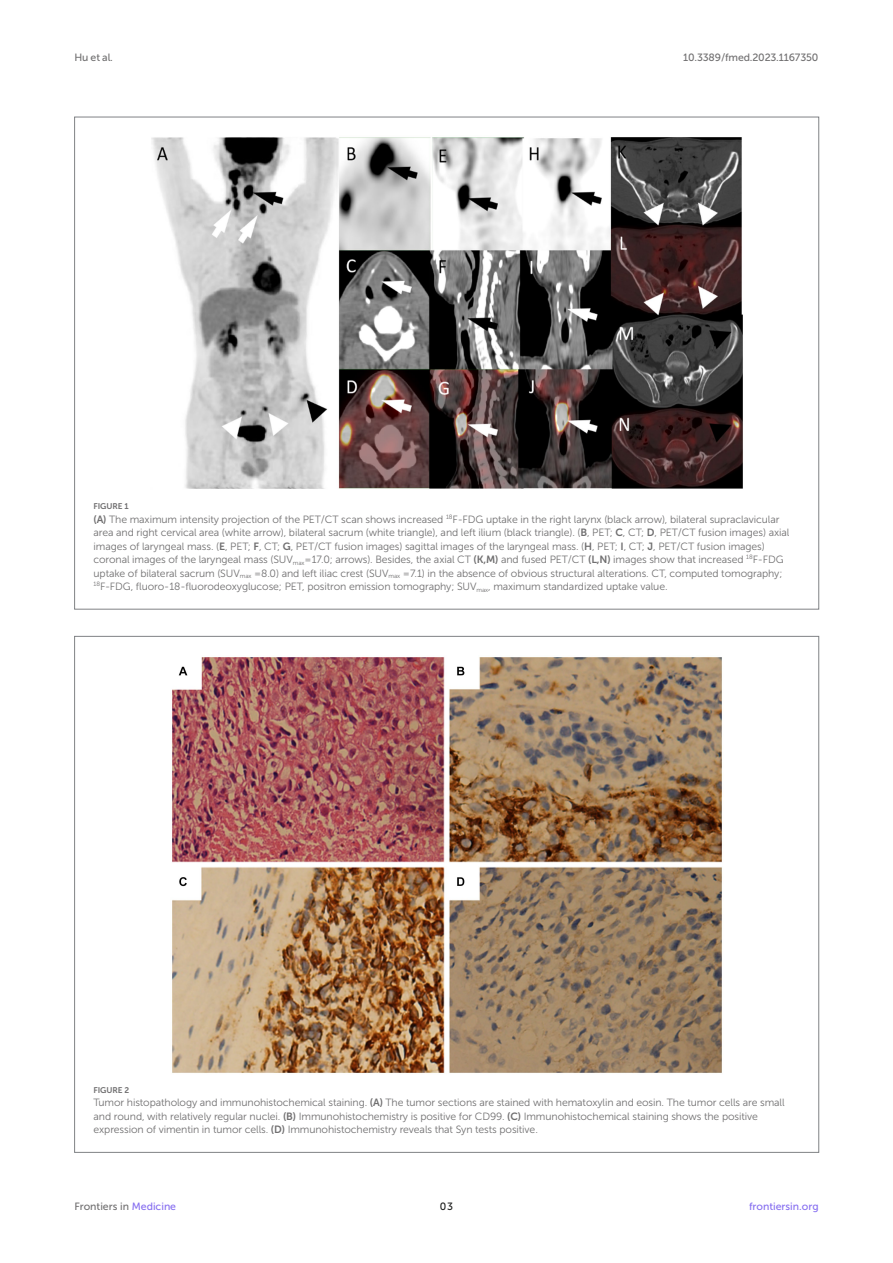
<style>
.page{position:relative;width:893px;height:1263px;background:#fff}
.page>*{position:absolute;margin:0;border:0;box-sizing:border-box;transform-origin:0 0}
.FIG_LEG{font:10.5px/13.5px "Museo Sans 300";letter-spacing:-.01em;color:#706f70}
.t1{font:10.5px "Museo Sans 500";letter-spacing:-.015em;color:#706f70}
.t2{font:10.5px "Museo Sans 500";color:#856df0}
.t3{font:10.5px "Museo Sans 500";color:#1b1c1b}
.FIG_HD{font:8.25px "Museo Sans 700";letter-spacing:-.01em;color:#706f70}
.s1{font-family:"Museo Sans 700"}
.s2{color:#856df0}
</style>
<div class="page">
<img style="left:151px;top:137px;width:592px;height:352px">
<img style="left:172px;top:657px;width:550px;height:417px">
<p class="t1" style="left:74px;top:51px;width:40px">Hu et al.</p>
<p class="t1" style="left:683px;top:51px;width:137px">10.3389/fmed.2023.1167350</p>
<p class="FIG_HD" style="left:94px;top:502px;width:37px">FIGURE 1</p>
<p class="FIG_LEG" style="left:94px;top:512px;width:697px"><span class="s1">(A)</span> The maximum intensity projection of the PET/CT scan shows increased <sup>18</sup>F-FDG uptake in the right larynx (black arrow), bilateral supraclavicular area and right cervical area (white arrow), bilateral sacrum (white triangle), and left ilium (black triangle). (<span class="s1">B</span>, PET; <span class="s1">C</span>, CT; <span class="s1">D</span>, PET/CT fusion images) axial images of laryngeal mass. (<span class="s1">E</span>, PET; <span class="s1">F</span>, CT; <span class="s1">G</span>, PET/CT fusion images) sagittal images of the laryngeal mass. (<span class="s1">H</span>, PET; <span class="s1">I</span>, CT; <span class="s1">J</span>, PET/CT fusion images) coronal images of the laryngeal mass (SUV<sub>max</sub> = 17.0; arrows). Besides, the axial CT <span class="s1">(K,M)</span> and fused PET/CT <span class="s1">(L,N)</span> images show that increased <sup>18</sup>F-FDG uptake of bilateral sacrum (SUV<sub>max</sub> = 8.0) and left iliac crest (SUV<sub>max</sub> = 7.1) in the absence of obvious structural alterations. CT, computed tomography; <sup>18</sup>F-FDG, fluoro-18-fluorodeoxyglucose; PET, positron emission tomography; SUV<sub>max</sub>, maximum standardized uptake value.</p>
<p class="FIG_HD" style="left:94px;top:1085px;width:37px">FIGURE 2</p>
<p class="FIG_LEG" style="left:94px;top:1096px;width:693px">Tumor histopathology and immunohistochemical staining. <span class="s1">(A)</span> The tumor sections are stained with hematoxylin and eosin. The tumor cells are small and round, with relatively regular nuclei. <span class="s1">(B)</span> Immunohistochemistry is positive for CD99. <span class="s1">(C)</span> Immunohistochemical staining shows the positive expression of vimentin in tumor cells. <span class="s1">(D)</span> Immunohistochemistry reveals that Syn tests positive.</p>
<p class="t1" style="left:74px;top:1200px;width:103px">Frontiers in <span class="s2">Medicine</span></p>
<p class="t3" style="left:440px;top:1200px;width:15px">03</p>
<p class="t2" style="left:749px;top:1200px;width:71px">frontiersin.org</p>
</div>
